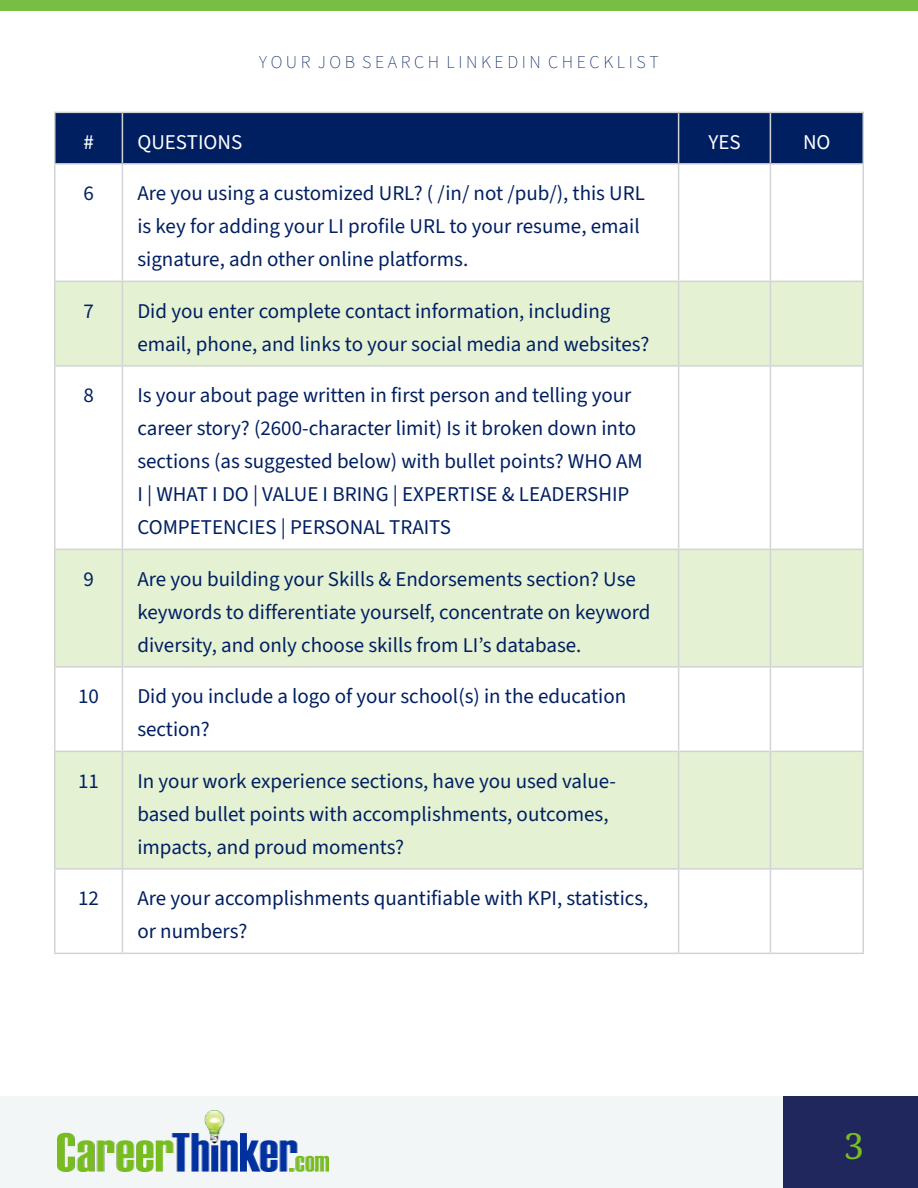
<style>
.page{position:relative;width:918px;height:1188px;background:#fff}
.page>*{position:absolute;margin:0;border:0;box-sizing:border-box;transform-origin:0 0}
.t1{font:36px "Noto Serif";color:#78be21}
.t2{font:21px/33px "Source Sans 3";color:#001f61}
.t3{font:21px "Source Sans 3";color:#fff}
.t4{font:200 18px "Source Sans Pro";color:#001f61}
</style>
<div class="page">
<div style="left:749px;top:1096px;width:169px;height:92px;background:#1f275c"></div>
<div style="left:0;top:1096px;width:783px;height:92px;background:#f3f6f7"></div>
<div style="left:0;top:0;width:918px;height:11px;background:#77be42"></div>
<img style="left:57px;top:1110px;width:272px;height:62px">
<div style="left:56px;top:113px;width:806px;height:50px;background:#001f61"></div>
<svg style="left:56px;top:282px;width:806px;height:586px;fill:#e4f2d3"></svg>
<hr style="left:54px;top:112px;width:68px;height:1px;background:#d1d3d4">
<hr style="left:54px;top:113px;width:2px;height:50px;background:#d1d3d4">
<hr style="left:122px;top:112px;width:557px;height:1px;background:#d1d3d4">
<hr style="left:122px;top:113px;width:1px;height:50px;background:#d1d3d4">
<hr style="left:679px;top:112px;width:91px;height:1px;background:#d1d3d4">
<hr style="left:770px;top:112px;width:94px;height:1px;background:#d1d3d4">
<hr style="left:770px;top:113px;width:1px;height:50px;background:#d1d3d4">
<hr style="left:862px;top:113px;width:2px;height:50px;background:#d1d3d4">
<hr style="left:54px;top:165px;width:2px;height:116px;background:#d1d3d4">
<hr style="left:122px;top:165px;width:1px;height:116px;background:#d1d3d4">
<hr style="left:770px;top:165px;width:1px;height:116px;background:#d1d3d4">
<hr style="left:862px;top:165px;width:2px;height:116px;background:#d1d3d4">
<hr style="left:54px;top:282px;width:2px;height:83px;background:#d1d3d4">
<hr style="left:122px;top:282px;width:1px;height:83px;background:#d1d3d4">
<hr style="left:770px;top:282px;width:1px;height:83px;background:#d1d3d4">
<hr style="left:862px;top:282px;width:2px;height:83px;background:#d1d3d4">
<hr style="left:54px;top:365px;width:68px;height:2px;background:#d1d3d4">
<hr style="left:54px;top:367px;width:2px;height:182px;background:#d1d3d4">
<hr style="left:122px;top:365px;width:557px;height:2px;background:#d1d3d4">
<hr style="left:122px;top:367px;width:1px;height:182px;background:#d1d3d4">
<hr style="left:679px;top:365px;width:91px;height:2px;background:#d1d3d4">
<hr style="left:770px;top:365px;width:94px;height:2px;background:#d1d3d4">
<hr style="left:770px;top:367px;width:1px;height:182px;background:#d1d3d4">
<hr style="left:862px;top:367px;width:2px;height:182px;background:#d1d3d4">
<hr style="left:54px;top:550px;width:2px;height:116px;background:#d1d3d4">
<hr style="left:122px;top:550px;width:1px;height:116px;background:#d1d3d4">
<hr style="left:770px;top:550px;width:1px;height:116px;background:#d1d3d4">
<hr style="left:862px;top:550px;width:2px;height:116px;background:#d1d3d4">
<hr style="left:54px;top:666px;width:68px;height:2px;background:#d1d3d4">
<hr style="left:54px;top:668px;width:2px;height:83px;background:#d1d3d4">
<hr style="left:122px;top:666px;width:557px;height:2px;background:#d1d3d4">
<hr style="left:122px;top:668px;width:1px;height:83px;background:#d1d3d4">
<hr style="left:679px;top:666px;width:91px;height:2px;background:#d1d3d4">
<hr style="left:770px;top:666px;width:94px;height:2px;background:#d1d3d4">
<hr style="left:770px;top:668px;width:1px;height:83px;background:#d1d3d4">
<hr style="left:862px;top:668px;width:2px;height:83px;background:#d1d3d4">
<hr style="left:54px;top:870px;width:2px;height:83px;background:#d1d3d4">
<hr style="left:122px;top:870px;width:1px;height:83px;background:#d1d3d4">
<hr style="left:770px;top:870px;width:1px;height:83px;background:#d1d3d4">
<hr style="left:862px;top:870px;width:2px;height:83px;background:#d1d3d4">
<hr style="left:678px;top:113px;width:1px;height:50px;background:#d1d3d4">
<hr style="left:54px;top:163px;width:68px;height:2px;background:#d1d3d4">
<hr style="left:122px;top:163px;width:557px;height:2px;background:#d1d3d4">
<hr style="left:679px;top:163px;width:91px;height:2px;background:#d1d3d4">
<hr style="left:678px;top:165px;width:1px;height:116px;background:#d1d3d4">
<hr style="left:770px;top:163px;width:94px;height:2px;background:#d1d3d4">
<hr style="left:54px;top:281px;width:68px;height:1px;background:#d1d3d4">
<hr style="left:122px;top:281px;width:557px;height:1px;background:#d1d3d4">
<hr style="left:679px;top:281px;width:91px;height:1px;background:#d1d3d4">
<hr style="left:678px;top:282px;width:1px;height:83px;background:#d1d3d4">
<hr style="left:770px;top:281px;width:94px;height:1px;background:#d1d3d4">
<hr style="left:678px;top:367px;width:1px;height:182px;background:#d1d3d4">
<hr style="left:54px;top:549px;width:68px;height:1px;background:#d1d3d4">
<hr style="left:122px;top:549px;width:557px;height:1px;background:#d1d3d4">
<hr style="left:679px;top:549px;width:91px;height:1px;background:#d1d3d4">
<hr style="left:678px;top:550px;width:1px;height:116px;background:#d1d3d4">
<hr style="left:770px;top:549px;width:94px;height:1px;background:#d1d3d4">
<hr style="left:678px;top:668px;width:1px;height:83px;background:#d1d3d4">
<hr style="left:54px;top:751px;width:68px;height:1px;background:#d1d3d4">
<hr style="left:54px;top:752px;width:2px;height:116px;background:#d1d3d4">
<hr style="left:122px;top:751px;width:557px;height:1px;background:#d1d3d4">
<hr style="left:122px;top:752px;width:1px;height:116px;background:#d1d3d4">
<hr style="left:679px;top:751px;width:91px;height:1px;background:#d1d3d4">
<hr style="left:678px;top:752px;width:1px;height:116px;background:#d1d3d4">
<hr style="left:770px;top:751px;width:94px;height:1px;background:#d1d3d4">
<hr style="left:770px;top:752px;width:1px;height:116px;background:#d1d3d4">
<hr style="left:862px;top:752px;width:2px;height:116px;background:#d1d3d4">
<hr style="left:54px;top:868px;width:68px;height:2px;background:#d1d3d4">
<hr style="left:122px;top:868px;width:557px;height:2px;background:#d1d3d4">
<hr style="left:679px;top:868px;width:91px;height:2px;background:#d1d3d4">
<hr style="left:678px;top:870px;width:1px;height:83px;background:#d1d3d4">
<hr style="left:770px;top:868px;width:94px;height:2px;background:#d1d3d4">
<hr style="left:54px;top:953px;width:68px;height:1px;background:#d1d3d4">
<hr style="left:122px;top:953px;width:557px;height:1px;background:#d1d3d4">
<hr style="left:679px;top:953px;width:91px;height:1px;background:#d1d3d4">
<hr style="left:770px;top:953px;width:94px;height:1px;background:#d1d3d4">
<p class="t4" style="left:259px;top:51px;width:401px">Y O U R J O B S E A R C H L I N K E D I N C H E C K L I S T</p>
<p class="t3" style="left:83px;top:128px;width:12px">#</p>
<p class="t3" style="left:137px;top:128px;width:106px">QUESTIONS</p>
<p class="t3" style="left:708px;top:128px;width:34px">YES</p>
<p class="t3" style="left:803px;top:128px;width:29px">NO</p>
<p class="t2" style="left:83px;top:178px;width:12px">6</p>
<p class="t2" style="left:137px;top:178px;width:509px">Are you using a customized URL? ( /in/ not /pub/), this URL is key for adding your LI profile URL to your resume, email signature, adn other online platforms.</p>
<p class="t2" style="left:83px;top:295px;width:12px">7</p>
<p class="t2" style="left:137px;top:295px;width:513px">Did you enter complete contact information, including email, phone, and links to your social media and websites?</p>
<p class="t2" style="left:83px;top:380px;width:12px">8</p>
<p class="t2" style="left:137px;top:380px;width:507px">Is your about page written in first person and telling your career story? (2600-character limit) Is it broken down into sections (as suggested below) with bullet points? WHO AM I | WHAT I DO | VALUE I BRING | EXPERTISE &amp; LEADERSHIP COMPETENCIES | PERSONAL TRAITS</p>
<p class="t2" style="left:83px;top:563px;width:12px">9</p>
<p class="t2" style="left:137px;top:563px;width:515px">Are you building your Skills &amp; Endorsements section? Use keywords to differentiate yourself, concentrate on keyword diversity, and only choose skills from LI’s database.</p>
<p class="t2" style="left:78px;top:681px;width:22px">10</p>
<p class="t2" style="left:137px;top:681px;width:490px">Did you include a logo of your school(s) in the education section?</p>
<p class="t2" style="left:78px;top:765px;width:22px">11</p>
<p class="t2" style="left:137px;top:765px;width:480px">In your work experience sections, have you used value&shy;based bullet points with accomplishments, outcomes, impacts, and proud moments?</p>
<p class="t2" style="left:78px;top:883px;width:22px">12</p>
<p class="t2" style="left:137px;top:883px;width:513px">Are your accomplishments quantifiable with KPI, statistics, or numbers?</p>
<h1 class="t1" style="left:844px;top:1121px;width:22px">3</h1>
</div>
